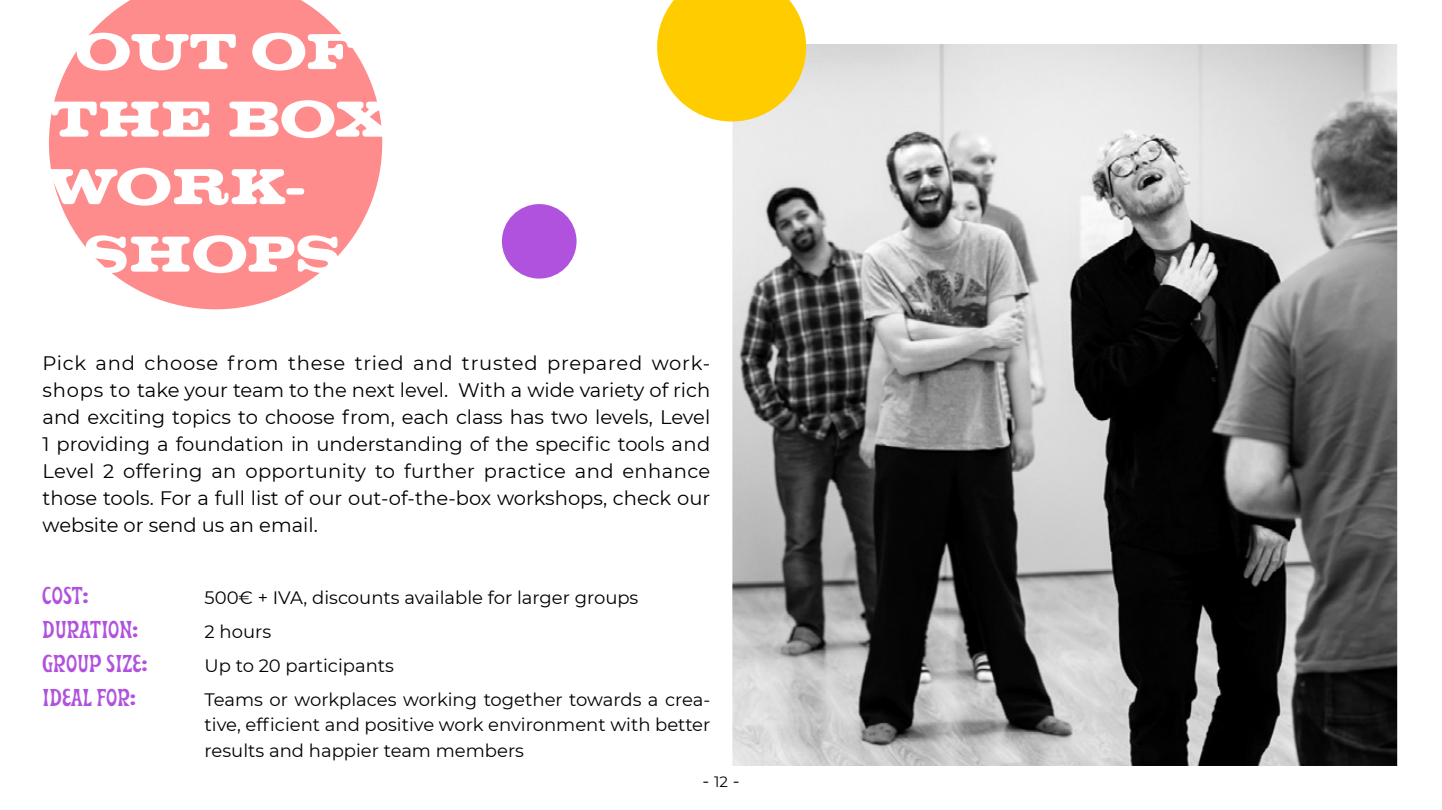
<style>
.page{position:relative;width:1442px;height:810px;background:#fff}
.page>*{position:absolute;margin:0;border:0;box-sizing:border-box;transform-origin:0 0}
.t1{font:52.5px/67.5px "Volta T Bold Ro 1";letter-spacing:-.005em;color:#fff}
.t2{font:19.5px/27px "Montserrat";color:#000;text-align:justify}
.t3{font:18px/25.5px "Montserrat";color:#000;text-align:justify}
.t4{font:300 18px "Beale";letter-spacing:.02em;color:#b052de}
.s1{font-size:15px}
</style>
<div class="page">
<img style="left:734px;top:46px;width:661px;height:718px">
<svg style="left:49px;top:0;width:333px;height:309px;fill:#ff8c8c"></svg>
<svg style="left:657px;top:0;width:149px;height:122px;background:#fdd227"></svg>
<div style="left:502px;top:204px;width:74px;height:75px;background:#b052de;border-radius:50%"></div>
<h1 class="t1" style="left:46px;top:20px;width:345px;text-indent:29px">OUT OF<br>THE BOX<br>WORK-</h1>
<h1 class="t1" style="left:84px;top:223px;width:258px">SHOPS</h1>
<p class="t2" style="left:43px;top:349px;width:669px">Pick and choose from these tried and trusted prepared work&shy;shops to take your team to the next level. With a wide variety of rich and exciting topics to choose from, each class has two levels, Level 1 providing a foundation in understanding of the specific tools and Level 2 offering an opportunity to further practice and enhance those tools. For a full list of our out-of-the-box workshops, check our website or send us an email.</p>
<p class="t4" style="left:43px;top:580px;width:47px">COST:</p>
<p class="t3" style="left:205px;top:584px;width:435px">500€ + IVA, discounts available for larger groups</p>
<p class="t4" style="left:43px;top:614px;width:97px">DURATION:</p>
<p class="t3" style="left:205px;top:618px;width:68px">2 hours</p>
<p class="t4" style="left:43px;top:648px;width:106px">GROUP SIZE:</p>
<p class="t3" style="left:205px;top:652px;width:191px">Up to 20 participants</p>
<p class="t4" style="left:43px;top:682px;width:95px">IDEAL FOR:</p>
<p class="t3" style="left:205px;top:686px;width:507px">Teams or workplaces working together towards a crea&shy;tive, efficient and positive work environment with better results and happier team members</p>
<p class="t3" style="left:702px;top:767px;width:39px">- <span class="s1">12</span> -</p>
</div>
